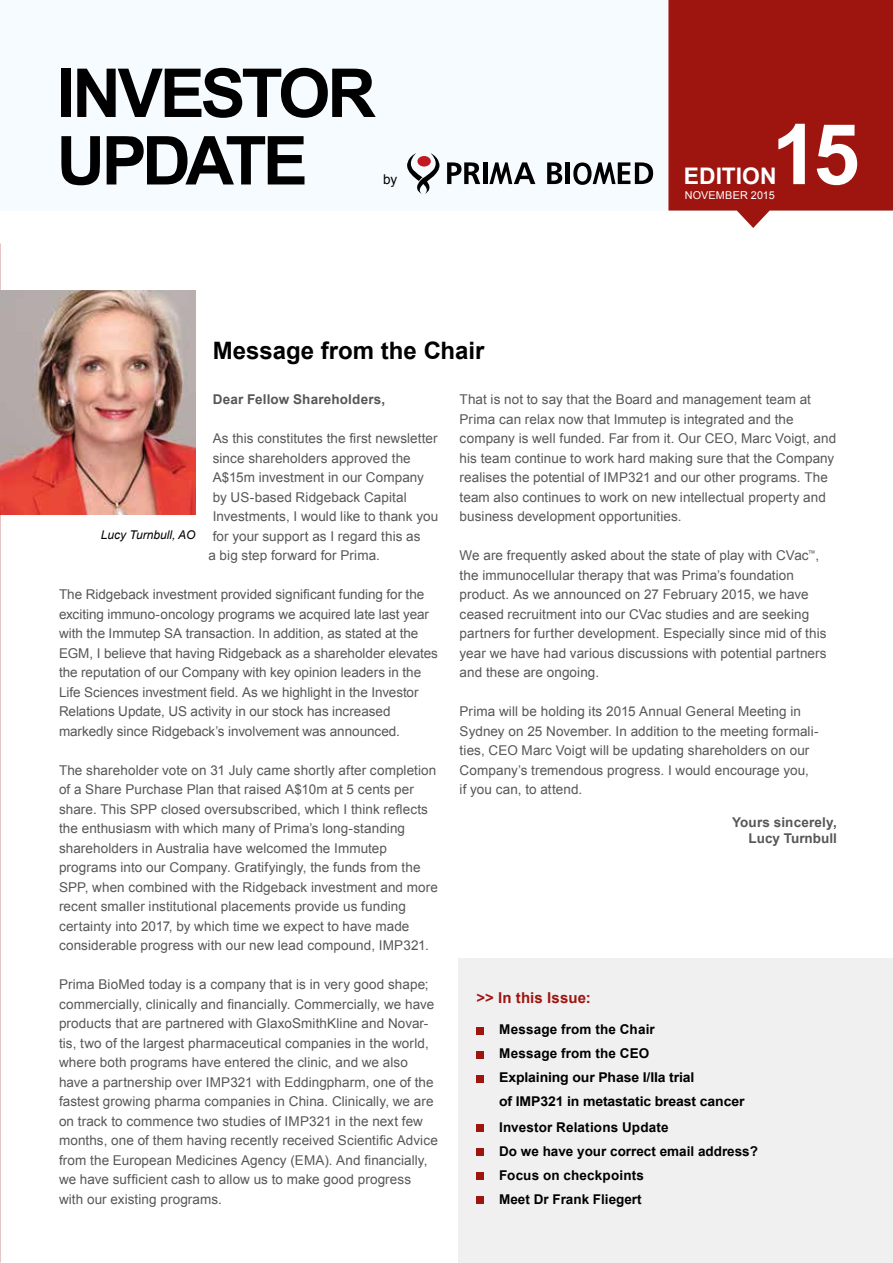
<style>
.page{position:relative;width:893px;height:1263px;background:#fff}
.page>*{position:absolute;margin:0;border:0;box-sizing:border-box;transform-origin:0 0}
.t1{font:700 84px "Arial";color:#fff}
.t2{font:700 67.5px/67.5px "Arial";letter-spacing:-.06em;color:#000}
.t3{font:700 24px "Arial";color:#000}
.t4{font:700 22.8px "Arial";color:#fff}
.t5{font:700 15px "Arial";letter-spacing:.01em;color:#9e1510}
.t6{font:13.5px/19.5px "Arial";letter-spacing:.005em;color:#575756}
.t7{font:700 13.5px/24px "Arial";color:#000}
.t8{font:700 13.5px/16.2px "Arial";letter-spacing:.01em;color:#575756;text-align:right}
.t9{font:13.5px "Arial";color:#000}
.t10{font:italic 12px "Arial";color:#000}
.t11{font:10.8px "Arial";letter-spacing:.015em;color:#fff}
</style>
<div class="page">
<div style="left:459px;top:958px;width:434px;height:305px;background:#f0f0f0"></div>
<img style="left:0;top:291px;width:196px;height:223px">
<div style="left:477px;top:1027px;width:7px;height:7px;background:#9e1510"></div>
<div style="left:477px;top:1051px;width:7px;height:7px;background:#9e1510"></div>
<div style="left:477px;top:1075px;width:7px;height:7px;background:#9e1510"></div>
<div style="left:477px;top:1124px;width:7px;height:8px;background:#9e1510"></div>
<div style="left:477px;top:1148px;width:7px;height:8px;background:#9e1510"></div>
<div style="left:477px;top:1172px;width:7px;height:8px;background:#9e1510"></div>
<div style="left:477px;top:1196px;width:7px;height:8px;background:#9e1510"></div>
<div style="left:0;top:0;width:893px;height:210px;background:#f6fbff"></div>
<svg style="left:668px;top:0;width:225px;height:228px;background:#a52622"></svg>
<svg style="left:407px;top:153px;width:33px;height:41px"></svg>
<svg style="left:447px;top:162px;width:33px;height:22px"></svg>
<hr style="left:483px;top:162px;width:4px;height:22px;background:#000">
<svg style="left:489px;top:162px;width:46px;height:22px"></svg>
<svg style="left:547px;top:162px;width:15px;height:22px"></svg>
<hr style="left:566px;top:162px;width:4px;height:22px;background:#000">
<svg style="left:573px;top:162px;width:80px;height:23px"></svg>
<h2 class="t2" style="left:57px;top:62px;width:321px">INVESTOR<br>UPDATE</h2>
<h1 class="t1" style="left:772px;top:99px;width:89px">15</h1>
<p class="t9" style="left:383px;top:170px;width:16px">by</p>
<h3 class="t4" style="left:684px;top:161px;width:94px">EDITION</h3>
<p class="t11" style="left:685px;top:188px;width:92px">NOVEMBER 2015</p>
<h3 class="t3" style="left:213px;top:334px;width:273px">Message from the Chair</h3>
<p class="t6" style="left:460px;top:390px;width:378px">That is not to say that the Board and management team at Prima can relax now that Immutep is integrated and the company is well funded. Far from it. Our CEO, Marc Voigt, and his team continue to work hard making sure that the Company realises the potential of IMP321 and our other programs. The team also continues to work on new intellectual property and business development opportunities.</p>
<p class="t6" style="left:460px;top:546px;width:369px">We are frequently asked about the state of play with CVac<sup>™</sup>, the immunocellular therapy that was Prima’s foundation product. As we announced on 27 February 2015, we have ceased recruitment into our CVac studies and are seeking partners for further development. Especially since mid of this year we have had various discussions with potential partners and these are ongoing.</p>
<p class="t6" style="left:460px;top:702px;width:360px">Prima will be holding its 2015 Annual General Meeting in Sydney on 25 November. In addition to the meeting formali&shy;ties, CEO Marc Voigt will be updating shareholders on our Company’s tremendous progress. I would encourage you, if you can, to attend.</p>
<p class="t8" style="left:732px;top:814px;width:106px">Yours sincerely,<br>Lucy Turnbull</p>
<p class="t8" style="left:213px;top:392px;width:174px">Dear Fellow Shareholders,</p>
<p class="t6" style="left:213px;top:429px;width:227px">As this constitutes the first newsletter</p>
<p class="t6" style="left:213px;top:448px;width:200px">since shareholders approved the</p>
<p class="t6" style="left:213px;top:468px;width:213px">A$15m investment in our Company</p>
<p class="t6" style="left:213px;top:487px;width:196px">by US-based Ridgeback Capital</p>
<p class="t6" style="left:213px;top:507px;width:227px">Investments, I would like to thank you</p>
<p class="t6" style="left:213px;top:526px;width:209px">for your support as I regard this as</p>
<p class="t6" style="left:208px;top:546px;width:173px">a big step forward for Prima.</p>
<p class="t6" style="left:59px;top:585px;width:380px">The Ridgeback investment provided significant funding for the exciting immuno-oncology programs we acquired late last year with the Immutep SA transaction. In addition, as stated at the EGM, I believe that having Ridgeback as a shareholder elevates the reputation of our Company with key opinion leaders in the Life Sciences investment field. As we highlight in the Investor Relations Update, US activity in our stock has increased markedly since Ridgeback’s involvement was announced.</p>
<p class="t6" style="left:59px;top:760px;width:380px">The shareholder vote on 31 July came shortly after completion of a Share Purchase Plan that raised A$10m at 5 cents per share. This SPP closed oversubscribed, which I think reflects the enthusiasm with which many of Prima’s long-standing shareholders in Australia have welcomed the Immutep programs into our Company. Gratifyingly, the funds from the SPP, when combined with the Ridgeback investment and more recent smaller institutional placements provide us funding certainty into 2017, by which time we expect to have made considerable progress with our new lead compound, IMP321.</p>
<p class="t6" style="left:59px;top:975px;width:380px">Prima BioMed today is a company that is in very good shape; commercially, clinically and financially. Commercially, we have products that are partnered with GlaxoSmithKline and Novar&shy;tis, two of the largest pharmaceutical companies in the world, where both programs have entered the clinic, and we also have a partnership over IMP321 with Eddingpharm, one of the fastest growing pharma companies in China. Clinically, we are on track to commence two studies of IMP321 in the next few months, one of them having recently received Scientific Advice from the European Medicines Agency (EMA). And financially, we have sufficient cash to allow us to make good progress with our existing programs.</p>
<p class="t10" style="left:101px;top:527px;width:96px">Lucy Turnbull, AO</p>
<p class="t5" style="left:477px;top:987px;width:116px">&gt;&gt; In this Issue:</p>
<p class="t7" style="left:499px;top:1018px;width:247px">Message from the Chair<br>Message from the CEO<br>Explaining our Phase I/IIa trial<br>of IMP321 in metastatic breast cancer</p>
<p class="t7" style="left:499px;top:1115px;width:260px">Investor Relations Update<br>Do we have your correct email address?<br>Focus on checkpoints<br>Meet Dr Frank Fliegert</p>
</div>
